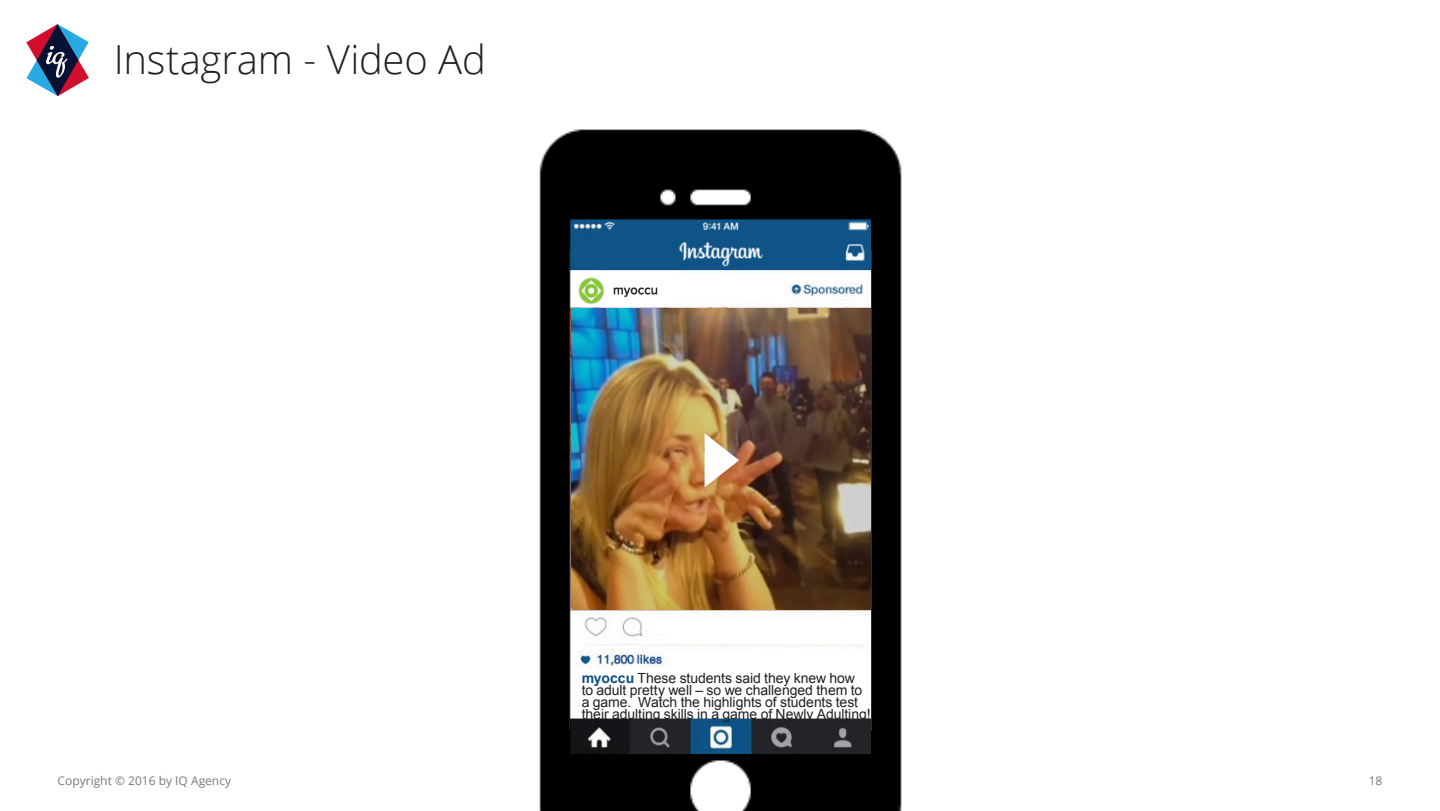
<style>
.page{position:relative;width:1440px;height:811px;background:#fff}
.page>*{position:absolute;margin:0;border:0;box-sizing:border-box;transform-origin:0 0}
.t1{font:300 40px "Open Sans";letter-spacing:-.005em;color:#231f20}
.Bullet{font:14px/12px "Arial";letter-spacing:-.005em;color:#231f20}
.t2{font:12px "Open Sans";color:#777877}
.s1{font-weight:700;color:#0a4e7d}
</style>
<div class="page">
<svg style="left:26px;top:24px;width:63px;height:72px"></svg>
<img style="left:539px;top:129px;width:363px;height:682px">
<img style="left:571px;top:219px;width:300px;height:534px">
<img style="left:571px;top:308px;width:300px;height:301px">
<svg style="left:705px;top:433px;width:34px;height:54px"></svg>
<img style="left:574px;top:271px;width:103px;height:35px">
<div style="left:580px;top:668px;width:288px;height:50px;background:#fff"></div>
<h1 class="t1" style="left:114px;top:32px;width:374px">Instagram - Video Ad</h1>
<p class="Bullet" style="left:582px;top:672px;width:290px"><span class="s1">myoccu</span> These students said they knew how<br>to adult pretty well – so we challenged them to a game. Watch the highlights of students test their adulting skills in a game of Newly Adulting!</p>
<p class="t2" style="left:58px;top:772px;width:175px">Copyright © 2016 by IQ Agency</p>
<p class="t2" style="left:1369px;top:772px;width:15px">18</p>
</div>
